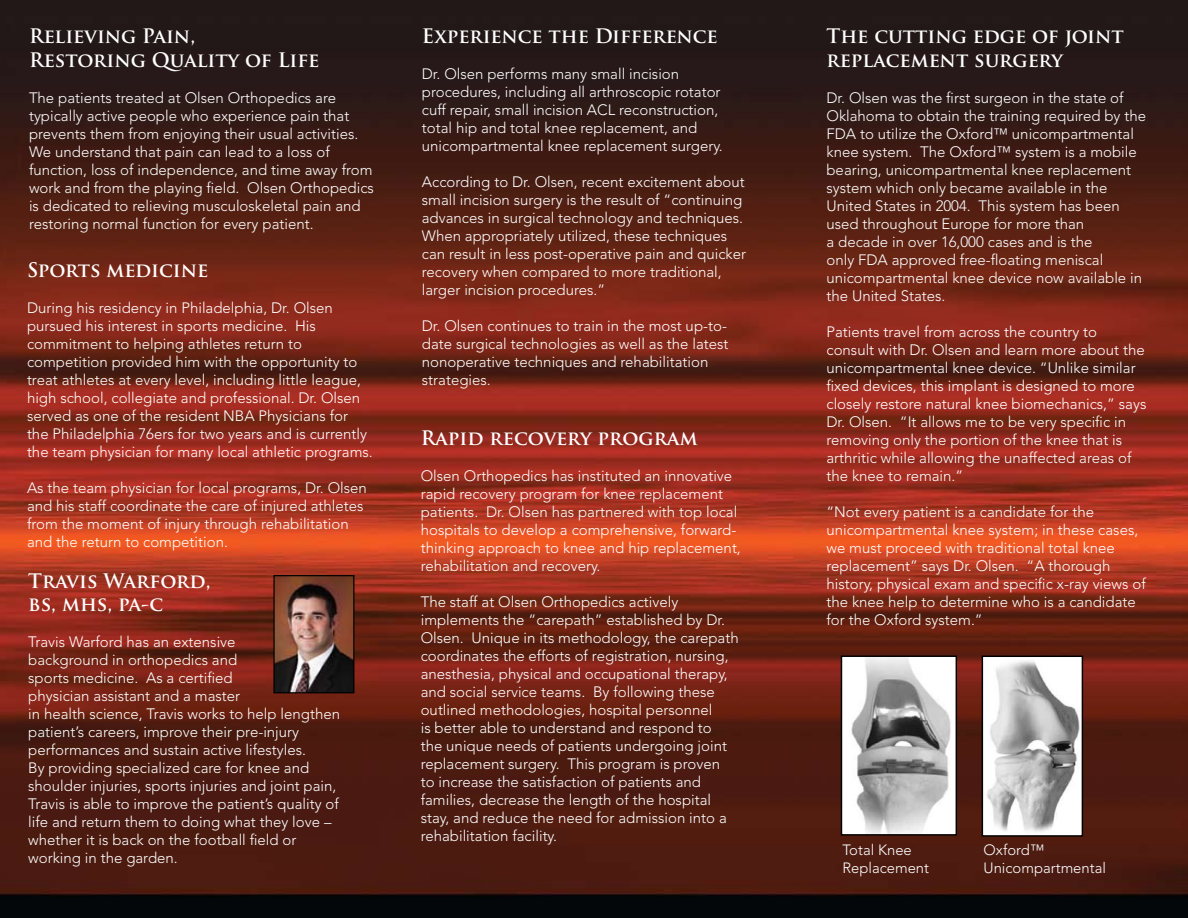
<style>
.page{position:relative;width:1188px;height:918px;background:#fff}
.page>*{position:absolute;margin:0;border:0;box-sizing:border-box;transform-origin:0 0}
.t1{font:700 19.5px/23.4px "Trajan Pro";color:#fff}
.t2{font:300 15px/18px "Avenir";color:#fff}
.t3{font:300 14.85px/17.9px "Avenir";color:#fff}
</style>
<div class="page">
<img style="left:0;top:0;width:1188px;height:918px">
<img style="left:984px;top:658px;width:97px;height:177px">
<div style="left:982px;top:656px;width:101px;height:181px;border:1px solid #000"></div>
<img style="left:843px;top:658px;width:112px;height:176px">
<div style="left:841px;top:656px;width:116px;height:180px;border:1px solid #000"></div>
<img style="left:275px;top:577px;width:77px;height:114px">
<div style="left:273px;top:575px;width:81px;height:118px;border:1px solid #000"></div>
<h1 class="t1" style="left:29px;top:25px;width:292px">Relieving Pain,<br>Restoring Quality of Life</h1>
<p class="t2" style="left:29px;top:89px;width:346px">The patients treated at Olsen Orthopedics are typically active people who experience pain that prevents them from enjoying their usual activities.<br>We understand that pain can lead to a loss of function, loss of independence, and time away from work and from the playing field. Olsen Orthopedics is dedicated to relieving musculoskeletal pain and restoring normal function for every patient.</p>
<h1 class="t1" style="left:27px;top:259px;width:183px">Sports medicine</h1>
<p class="t2" style="left:27px;top:299px;width:347px">During his residency in Philadelphia, Dr. Olsen pursued his interest in sports medicine. His commitment to helping athletes return to competition provided him with the opportunity to treat athletes at every level, including little league, high school, collegiate and professional. Dr. Olsen served as one of the resident NBA Physicians for the Philadelphia 76ers for two years and is currently the team physician for many local athletic programs.</p>
<p class="t2" style="left:27px;top:479px;width:341px">As the team physician for local programs, Dr. Olsen and his staff coordinate the care of injured athletes from the moment of injury through rehabilitation and the return to competition.</p>
<h1 class="t1" style="left:28px;top:569px;width:184px">Travis Warford, bs, mhs, pa-c</h1>
<p class="t2" style="left:28px;top:633px;width:313px">Travis Warford has an extensive<br>background in orthopedics and<br>sports medicine. As a certified<br>physician assistant and a master<br>in health science, Travis works to help lengthen patient’s careers, improve their pre-injury performances and sustain active lifestyles.<br>By providing specialized care for knee and shoulder injuries, sports injuries and joint pain, Travis is able to improve the patient’s quality of life and return them to doing what they love – whether it is back on the football field or working in the garden.</p>
<h1 class="t1" style="left:422px;top:25px;width:297px">Experience the Difference</h1>
<p class="t2" style="left:422px;top:65px;width:302px">Dr. Olsen performs many small incision procedures, including all arthroscopic rotator cuff repair, small incision ACL reconstruction, total hip and total knee replacement, and unicompartmental knee replacement surgery.</p>
<p class="t2" style="left:422px;top:173px;width:326px">According to Dr. Olsen, recent excitement about small incision surgery is the result of “continuing advances in surgical technology and techniques.<br>When appropriately utilized, these techniques can result in less post-operative pain and quicker recovery when compared to more traditional, larger incision procedures.”</p>
<p class="t2" style="left:422px;top:317px;width:308px">Dr. Olsen continues to train in the most up-to&shy;date surgical technologies as well as the latest nonoperative techniques and rehabilitation strategies.</p>
<h1 class="t1" style="left:421px;top:427px;width:279px">Rapid recovery program</h1>
<p class="t2" style="left:421px;top:467px;width:322px">Olsen Orthopedics has instituted an innovative rapid recovery program for knee replacement patients. Dr. Olsen has partnered with top local hospitals to develop a comprehensive, forward&shy;thinking approach to knee and hip replacement, rehabilitation and recovery.</p>
<p class="t2" style="left:421px;top:593px;width:319px">The staff at Olsen Orthopedics actively implements the “carepath” established by Dr.<br>Olsen. Unique in its methodology, the carepath coordinates the efforts of registration, nursing, anesthesia, physical and occupational therapy, and social service teams. By following these outlined methodologies, hospital personnel<br>is better able to understand and respond to<br>the unique needs of patients undergoing joint replacement surgery. This program is proven<br>to increase the satisfaction of patients and families, decrease the length of the hospital stay, and reduce the need for admission into a rehabilitation facility.</p>
<h1 class="t1" style="left:826px;top:25px;width:299px">The cutting edge of joint replacement surgery</h1>
<p class="t2" style="left:826px;top:89px;width:321px">Dr. Olsen was the first surgeon in the state of Oklahoma to obtain the training required by the FDA to utilize the Oxford™ unicompartmental knee system. The Oxford™ system is a mobile bearing, unicompartmental knee replacement system which only became available in the United States in 2004. This system has been used throughout Europe for more than<br>a decade in over 16,000 cases and is the<br>only FDA approved free-floating meniscal unicompartmental knee device now available in the United States.</p>
<p class="t2" style="left:826px;top:323px;width:321px">Patients travel from across the country to consult with Dr. Olsen and learn more about the unicompartmental knee device. “Unlike similar fixed devices, this implant is designed to more closely restore natural knee biomechanics,” says Dr. Olsen. “It allows me to be very specific in removing only the portion of the knee that is arthritic while allowing the unaffected areas of the knee to remain.”</p>
<p class="t2" style="left:826px;top:503px;width:321px">“Not every patient is a candidate for the unicompartmental knee system; in these cases, we must proceed with traditional total knee replacement” says Dr. Olsen. “A thorough history, physical exam and specific x-ray views of the knee help to determine who is a candidate for the Oxford system.”</p>
<p class="t3" style="left:842px;top:841px;width:88px">Total Knee<br>Replacement</p>
<p class="t3" style="left:984px;top:841px;width:124px">Oxford™<br>Unicompartmental</p>
</div>
